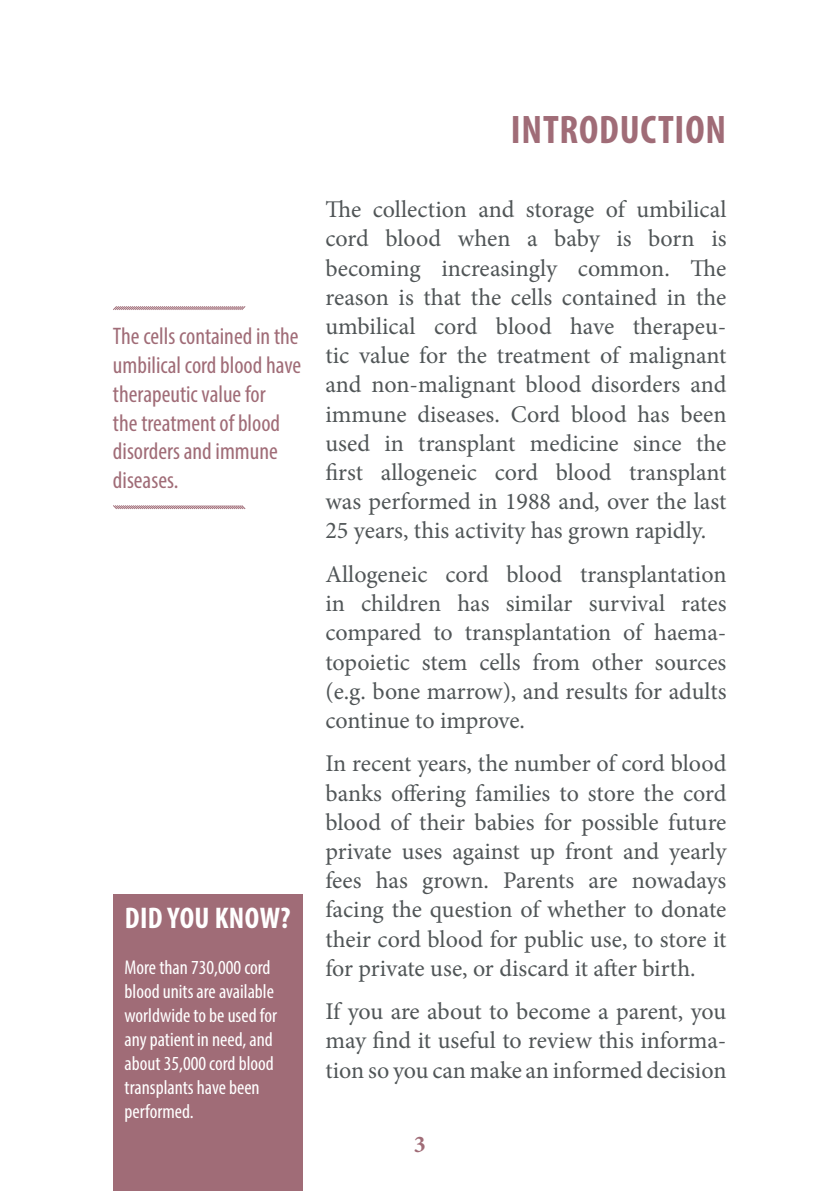
<style>
.page{position:relative;width:840px;height:1191px;background:#fff}
.page>*{position:absolute;margin:0;border:0;box-sizing:border-box;transform-origin:0 0}
.t1{font:700 condensed 40px "Myriad Pro";color:#a06c77}
.t2{font:700 condensed 30px "Myriad Pro";letter-spacing:.015em;color:#fff}
.t3{font:24px/29.2px "Minion Pro";letter-spacing:-.005em;color:#505557;text-align:justify}
.t4{font:condensed 24px/28.8px "Myriad Pro";color:#a06c77}
.t5{font:700 24px "Minion Pro";color:#a06c77}
.t6{font:condensed 20px/24px "Myriad Pro";color:#fff}
</style>
<div class="page">
<div style="left:113px;top:895px;width:189px;height:296px;background:#a06c77"></div>
<svg style="left:113px;top:306px;width:133px;height:4px"></svg>
<svg style="left:113px;top:505px;width:133px;height:5px"></svg>
<p class="t4" style="left:113px;top:321px;width:189px">The cells contained in the umbilical cord blood have therapeutic value for<br>the treatment of blood disorders and immune diseases.</p>
<p class="t2" style="left:125px;top:899px;width:167px">DID YOU KNOW?</p>
<p class="t6" style="left:124px;top:955px;width:154px">More than 730,000 cord blood units are available worldwide to be used for any patient in need, and about 35,000 cord blood transplants have been performed.</p>
<h1 class="t1" style="left:510px;top:105px;width:69px">INTRODUC</h1>
<h1 class="t1" style="left:657px;top:105px;width:34px">TION</h1>
<p class="t3" style="left:325px;top:195px;width:402px">The collection and storage of umbilical cord blood when a baby is born is becoming increasingly common. The reason is that the cells contained in the umbilical cord blood have therapeu&shy;tic value for the treatment of malignant and non-malignant blood disorders and immune diseases. Cord blood has been used in transplant medicine since the first allogeneic cord blood transplant was performed in 1988 and, over the last 25 years, this activity has grown rapidly.</p>
<p class="t3" style="left:325px;top:560px;width:402px">Allogeneic cord blood transplantation in children has similar survival rates compared to transplantation of haema&shy;topoietic stem cells from other sources (e.g. bone marrow), and results for adults continue to improve.</p>
<p class="t3" style="left:325px;top:749px;width:402px">In recent years, the number of cord blood banks offering families to store the cord blood of their babies for possible future private uses against up front and yearly fees has grown. Parents are nowadays facing the question of whether to donate their cord blood for public use, to store it for private use, or discard it after birth.</p>
<p class="t3" style="left:325px;top:997px;width:402px">If you are about to become a parent, you may find it useful to review this informa&shy;tion so you can make an informed decision</p>
<p class="t5" style="left:414px;top:1127px;width:13px">3</p>
</div>
